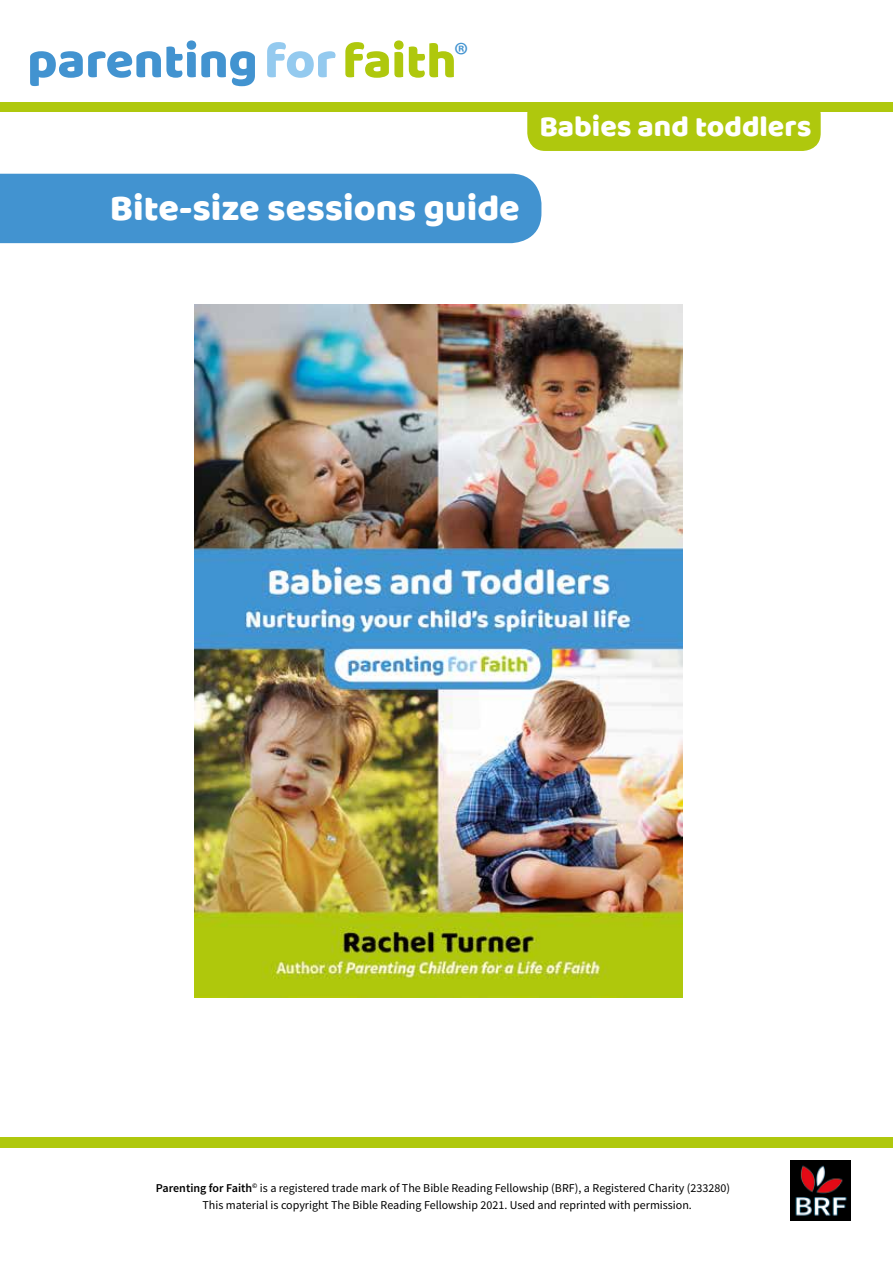
<style>
.page{position:relative;width:893px;height:1263px;background:#fff}
.page>*{position:absolute;margin:0;border:0;box-sizing:border-box;transform-origin:0 0}
.t1{font:51.3px "Baloo";color:#4293d0}
.t2{font:37.5px "Baloo";color:#fff}
.t3{font:30px "Baloo";color:#fff}
.t4{font:12px/16.5px "Source Sans Pro";color:#000}
.s1{color:#94caef}
.s2{color:#afc80d}
.s3{font-weight:600}
</style>
<div class="page">
<div style="left:0;top:102px;width:893px;height:10px;background:#afc80d"></div>
<img style="left:791px;top:1161px;width:59px;height:59px">
<div style="left:0;top:1137px;width:893px;height:10px;background:#afc80d"></div>
<div style="left:0;top:174px;width:541px;height:69px;background:#4293d0"></div>
<div style="left:527px;top:96px;width:294px;height:55px;background:#afc80d;border-radius:18px"></div>
<div style="left:0;top:96px;width:893px;height:6px;background:#fff"></div>
<img style="left:195px;top:305px;width:487px;height:693px">
<h1 class="t1" style="left:27px;top:29px;width:443px">parenting<span class="s1">for</span> <span class="s2">faith</span><sup>®</sup></h1>
<h3 class="t3" style="left:539px;top:108px;width:274px">Babies and toddlers</h3>
<h2 class="t2" style="left:110px;top:185px;width:411px">Bite-size sessions guide</h2>
<p class="t4" style="left:203px;top:1180px;width:529px;text-indent:-47px"><span class="s3">Parenting for Faith</span><sup>©</sup> is a registered trade mark of The Bible Reading Fellowship (BRF), a Registered Charity (233280)<br>This material is copyright The Bible Reading Fellowship 2021. Used and reprinted with permission.</p>
</div>
